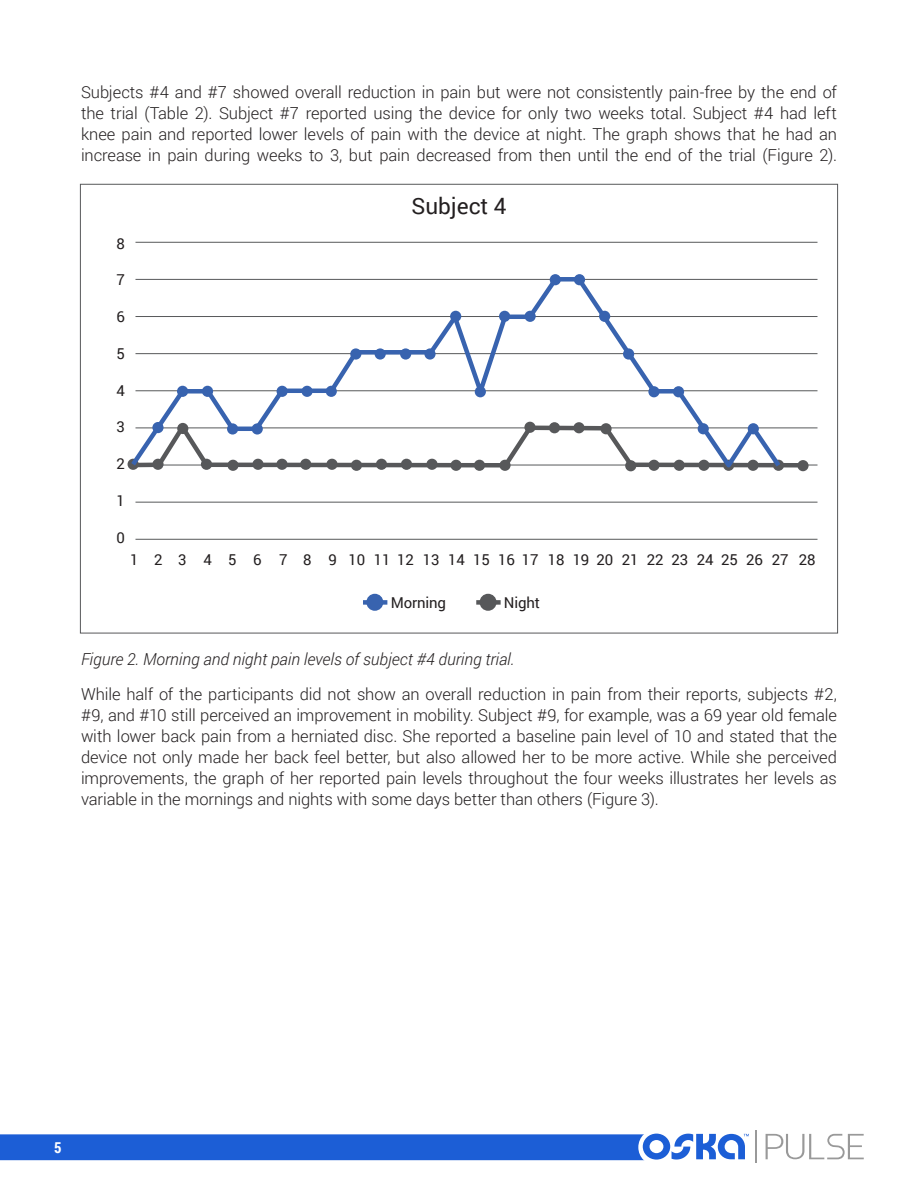
<style>
.page{position:relative;width:918px;height:1188px;background:#fff}
.page>*{position:absolute;margin:0;border:0;box-sizing:border-box;transform-origin:0 0}
.t1{font:22.5px "Roboto";color:#231f20}
.t2{font:300 16.5px/21px "Roboto";letter-spacing:-.005em;color:#231f20;text-align:justify}
.t3{font:italic 300 16.5px "Roboto";letter-spacing:-.005em;color:#231f20}
.t4{font:15px "Roboto";letter-spacing:-.015em;color:#231f20}
.t5{font:700 15px "Roboto Condensed";color:#fff}
</style>
<div class="page">
<hr style="left:755px;top:1130px;width:2px;height:33px;background:#999">
<svg style="left:766px;top:1134px;width:98px;height:25px"></svg>
<svg style="left:0;top:1133px;width:749px;height:28px;background:#3b74db"></svg>
<hr style="left:135px;top:242px;width:683px;height:1px;background:#57585a">
<hr style="left:135px;top:279px;width:683px;height:1px;background:#57585a">
<hr style="left:135px;top:316px;width:683px;height:1px;background:#57585a">
<hr style="left:135px;top:353px;width:683px;height:1px;background:#57585a">
<hr style="left:135px;top:391px;width:683px;height:1px;background:#57585a">
<hr style="left:135px;top:428px;width:683px;height:1px;background:#57585a">
<hr style="left:135px;top:465px;width:683px;height:1px;background:#57585a">
<hr style="left:135px;top:502px;width:683px;height:1px;background:#57585a">
<hr style="left:135px;top:539px;width:683px;height:1px;background:#57585a">
<div style="left:366px;top:594px;width:17px;height:17px;background:#3863af;border-radius:50%"></div>
<div style="left:363px;top:600px;width:24px;height:5px;background:#3863af"></div>
<div style="left:480px;top:594px;width:17px;height:17px;background:#57585a;border-radius:50%"></div>
<div style="left:476px;top:600px;width:25px;height:5px;background:#57585a"></div>
<div style="left:797px;top:460px;width:12px;height:11px;background:#57585a;border-radius:50%"></div>
<svg style="left:127px;top:275px;width:658px;height:197px"></svg>
<p class="t4" style="left:391px;top:76px;width:57px">Morning</p>
<p class="t4" style="left:504px;top:76px;width:37px">Night</p>
<p class="t2" style="left:81px;top:81px;width:758px">Subjects #4 and #7 showed overall reduction in pain but were not consistently pain-free by the end of the trial (Table 2). Subject #7 reported using the device for only two weeks total. Subject #4 had left knee pain and reported lower levels of pain with the device at night. The graph shows that he had an increase in pain during weeks to 3, but pain decreased from then until the end of the trial (Figure 2).</p>
<p class="t4" style="left:116px;top:233px;width:10px">8</p>
<p class="t4" style="left:116px;top:269px;width:10px">7</p>
<p class="t4" style="left:116px;top:306px;width:10px">6</p>
<p class="t4" style="left:116px;top:343px;width:10px">5</p>
<p class="t4" style="left:116px;top:380px;width:10px">4</p>
<p class="t4" style="left:116px;top:416px;width:10px">3</p>
<p class="t4" style="left:116px;top:453px;width:10px">2</p>
<p class="t4" style="left:116px;top:490px;width:10px">1</p>
<p class="t4" style="left:116px;top:527px;width:10px">0</p>
<p class="t1" style="left:411px;top:190px;width:97px">Subject 4</p>
<p class="t4" style="left:130px;top:550px;width:687px">1 2 3 4 5 6 7 8 9 10 11 12 13 14 15 16 17 18 19 20 21 22 23 24 25 26 27 28</p>
<p class="t4" style="left:391px;top:592px;width:57px">Morning</p>
<p class="t4" style="left:504px;top:592px;width:37px">Night</p>
<p class="t3" style="left:81px;top:648px;width:435px">Figure 2. Morning and night pain levels of subject #4 during trial.</p>
<p class="t2" style="left:81px;top:683px;width:758px">While half of the participants did not show an overall reduction in pain from their reports, subjects #2, #9, and #10 still perceived an improvement in mobility. Subject #9, for example, was a 69 year old female with lower back pain from a herniated disc. She reported a baseline pain level of 10 and stated that the device not only made her back feel better, but also allowed her to be more active. While she perceived improvements, the graph of her reported pain levels throughout the four weeks illustrates her levels as variable in the mornings and nights with some days better than others (Figure 3).</p>
<p class="t5" style="left:54px;top:1137px;width:9px">5</p>
</div>
